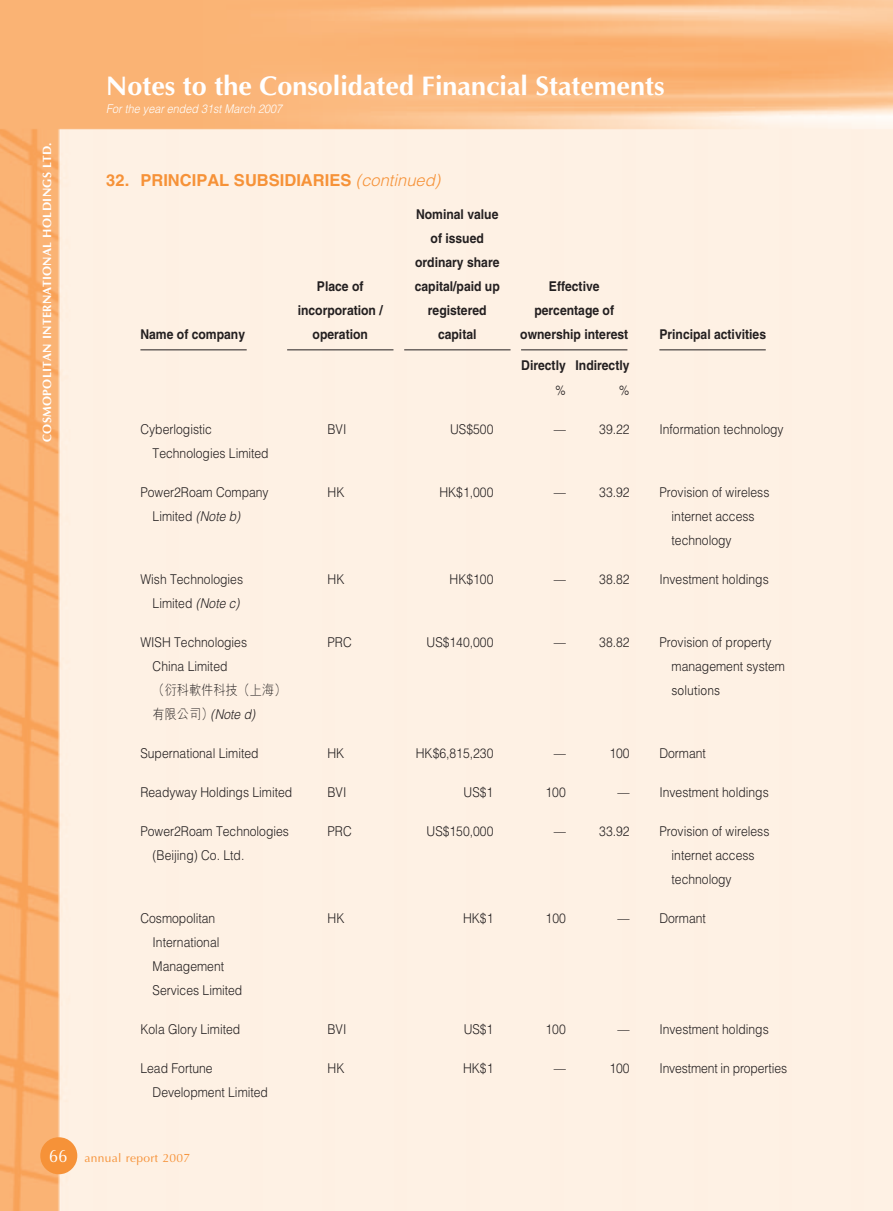
<style>
.page{position:relative;width:893px;height:1211px;background:#fff}
.page>*{position:absolute;margin:0;border:0;box-sizing:border-box;transform-origin:0 0}
.t1{font:700 27px "Optima";color:#fff}
.t2{font:700 16.5px "Helvetica";color:#f69238}
.t3{font:300 13.5px/24px "Helvetica";color:#231f20;scale:.9 1}
.t4{font:700 13.5px/24px "Helvetica";color:#231f20;text-align:center;scale:.9 1}
.t5{font:italic 300 13.5px "Helvetica";color:#231f20;scale:.9 1}
.t6{font:300 13.5px "M Hei";color:#231f20;scale:.9 1}
.t7{font:300 13.5px "Univers";color:#231f20;scale:.9 1}
.t8{font:700 12px "Optima";letter-spacing:.03em;color:#fff}
.t9{font:italic 300 12px "Helvetica";color:#fff;scale:.9 1}
.t10{font:12px "Optima";letter-spacing:.03em;color:#f69238}
.s1{font-weight:300;font-style:italic}
.s2{font-weight:300}
.s3{font-style:italic}
.s4{font-family:"M Hei";font-style:normal}
.s5{font-size:18px;color:#fff}
</style>
<div class="page">
<img style="left:0;top:0;width:892px;height:1210px">
<svg style="left:40px;top:1137px;width:37px;height:37px"></svg>
<hr style="left:140px;top:349px;width:107px;height:1px;background:#231f20">
<hr style="left:287px;top:349px;width:106px;height:1px;background:#231f20">
<hr style="left:404px;top:349px;width:106px;height:1px;background:#231f20">
<hr style="left:521px;top:349px;width:106px;height:1px;background:#231f20">
<hr style="left:659px;top:349px;width:106px;height:1px;background:#231f20">
<p class="t8" style="left:42px;top:442px;width:301px;rotate:-90deg">COSMOPOLITAN INTERNATIONAL HOLDINGS LTD.</p>
<p class="t1" style="left:106px;top:74px;width:560px">Notes to the Consolidated Financial Statements</p>
<p class="t9" style="left:106px;top:104px;width:199px">For the year ended 31st March 2007</p>
<p class="t2" style="left:106px;top:174px;width:339px">32. PRINCIPAL SUBSIDIARIES <span class="s1">(continued)</span></p>
<p class="t4" style="left:415px;top:203px;width:95px">Nominal value of issued ordinary share</p>
<p class="t4" style="left:317px;top:275px;width:53px">Place of</p>
<p class="t4" style="left:415px;top:275px;width:96px">capital/paid up</p>
<p class="t4" style="left:549px;top:275px;width:58px">Effective</p>
<p class="t4" style="left:298px;top:299px;width:96px">incorporation /</p>
<p class="t4" style="left:428px;top:299px;width:67px">registered</p>
<p class="t4" style="left:534px;top:299px;width:90px">percentage of</p>
<p class="t4" style="left:140px;top:323px;width:118px">Name of company</p>
<p class="t4" style="left:312px;top:323px;width:63px">operation</p>
<p class="t4" style="left:438px;top:323px;width:44px">capital</p>
<p class="t4" style="left:520px;top:323px;width:121px">ownership interest</p>
<p class="t4" style="left:659px;top:323px;width:120px">Principal activities</p>
<p class="t4" style="left:555px;top:355px;width:84px;text-align:left;text-indent:-34px">Directly Indirectly <span class="s2">%</span></p>
<p class="t3" style="left:618px;top:379px;width:14px">%</p>
<p class="t3" style="left:140px;top:418px;width:81px">Cyberlogistic</p>
<p class="t3" style="left:327px;top:418px;width:23px">BVI</p>
<p class="t3" style="left:450px;top:418px;width:50px">US$500</p>
<p class="t3" style="left:553px;top:418px;width:15px">—</p>
<p class="t3" style="left:599px;top:418px;width:35px">39.22</p>
<p class="t3" style="left:659px;top:418px;width:139px">Information technology</p>
<p class="t3" style="left:153px;top:442px;width:130px">Technologies Limited</p>
<p class="t3" style="left:140px;top:481px;width:144px">Power2Roam Company</p>
<p class="t3" style="left:327px;top:481px;width:20px">HK</p>
<p class="t3" style="left:439px;top:481px;width:62px">HK$1,000</p>
<p class="t3" style="left:553px;top:481px;width:15px">—</p>
<p class="t3" style="left:599px;top:481px;width:35px">33.92</p>
<p class="t3" style="left:659px;top:481px;width:124px">Provision of wireless</p>
<p class="t3" style="left:153px;top:505px;width:102px">Limited <span class="s3">(Note b)</span></p>
<p class="t3" style="left:671px;top:505px;width:94px">internet access technology</p>
<p class="t3" style="left:140px;top:568px;width:115px">Wish Technologies</p>
<p class="t3" style="left:327px;top:568px;width:20px">HK</p>
<p class="t3" style="left:449px;top:568px;width:50px">HK$100</p>
<p class="t3" style="left:553px;top:568px;width:15px">—</p>
<p class="t3" style="left:599px;top:568px;width:35px">38.82</p>
<p class="t3" style="left:659px;top:568px;width:123px">Investment holdings</p>
<p class="t3" style="left:153px;top:592px;width:101px">Limited <span class="s3">(Note c)</span></p>
<p class="t3" style="left:140px;top:631px;width:120px">WISH Technologies</p>
<p class="t3" style="left:327px;top:631px;width:28px">PRC</p>
<p class="t3" style="left:426px;top:631px;width:76px">US$140,000</p>
<p class="t3" style="left:553px;top:631px;width:15px">—</p>
<p class="t3" style="left:599px;top:631px;width:35px">38.82</p>
<p class="t3" style="left:659px;top:631px;width:126px">Provision of property</p>
<p class="t3" style="left:153px;top:655px;width:85px">China Limited</p>
<p class="t3" style="left:671px;top:655px;width:127px">management system</p>
<p class="t6" style="left:153px;top:684px;width:150px">（衍科軟件科技（上海）</p>
<p class="t7" style="left:671px;top:685px;width:55px">solutions</p>
<p class="t5" style="left:153px;top:709px;width:118px"><span class="s4">有限公司）</span>(Note d)</p>
<p class="t3" style="left:140px;top:742px;width:133px">Supernational Limited</p>
<p class="t3" style="left:327px;top:742px;width:20px">HK</p>
<p class="t3" style="left:416px;top:742px;width:88px">HK$6,815,230</p>
<p class="t3" style="left:553px;top:742px;width:15px">—</p>
<p class="t3" style="left:609px;top:742px;width:24px">100</p>
<p class="t3" style="left:659px;top:742px;width:53px">Dormant</p>
<p class="t3" style="left:140px;top:781px;width:170px">Readyway Holdings Limited</p>
<p class="t3" style="left:327px;top:781px;width:22px">BVI</p>
<p class="t3" style="left:463px;top:781px;width:34px">US$1</p>
<p class="t3" style="left:545px;top:781px;width:24px">100</p>
<p class="t3" style="left:617px;top:781px;width:170px">— Investment holdings</p>
<p class="t3" style="left:140px;top:820px;width:166px">Power2Roam Technologies</p>
<p class="t3" style="left:327px;top:820px;width:28px">PRC</p>
<p class="t3" style="left:426px;top:820px;width:76px">US$150,000</p>
<p class="t3" style="left:553px;top:820px;width:15px">—</p>
<p class="t3" style="left:599px;top:820px;width:35px">33.92</p>
<p class="t3" style="left:659px;top:820px;width:124px">Provision of wireless</p>
<p class="t3" style="left:153px;top:844px;width:103px">(Beijing) Co. Ltd.</p>
<p class="t3" style="left:671px;top:844px;width:94px">internet access technology</p>
<p class="t3" style="left:140px;top:907px;width:85px">Cosmopolitan</p>
<p class="t3" style="left:327px;top:907px;width:20px">HK</p>
<p class="t3" style="left:463px;top:907px;width:35px">HK$1</p>
<p class="t3" style="left:545px;top:907px;width:24px">100</p>
<p class="t3" style="left:617px;top:907px;width:100px">— Dormant</p>
<p class="t3" style="left:153px;top:931px;width:101px">International<br>Management<br>Services Limited</p>
<p class="t3" style="left:140px;top:1018px;width:112px">Kola Glory Limited</p>
<p class="t3" style="left:327px;top:1018px;width:22px">BVI</p>
<p class="t3" style="left:463px;top:1018px;width:34px">US$1</p>
<p class="t3" style="left:545px;top:1018px;width:24px">100</p>
<p class="t3" style="left:617px;top:1018px;width:170px">— Investment holdings</p>
<p class="t3" style="left:140px;top:1057px;width:82px">Lead Fortune</p>
<p class="t3" style="left:327px;top:1057px;width:20px">HK</p>
<p class="t3" style="left:463px;top:1057px;width:35px">HK$1</p>
<p class="t3" style="left:553px;top:1057px;width:15px">—</p>
<p class="t3" style="left:609px;top:1057px;width:24px">100</p>
<p class="t3" style="left:659px;top:1057px;width:143px">Investment in properties</p>
<p class="t3" style="left:153px;top:1081px;width:130px">Development Limited</p>
<p class="t10" style="left:49px;top:1153px;width:142px"><span class="s5">66</span> annual report 2007</p>
</div>
